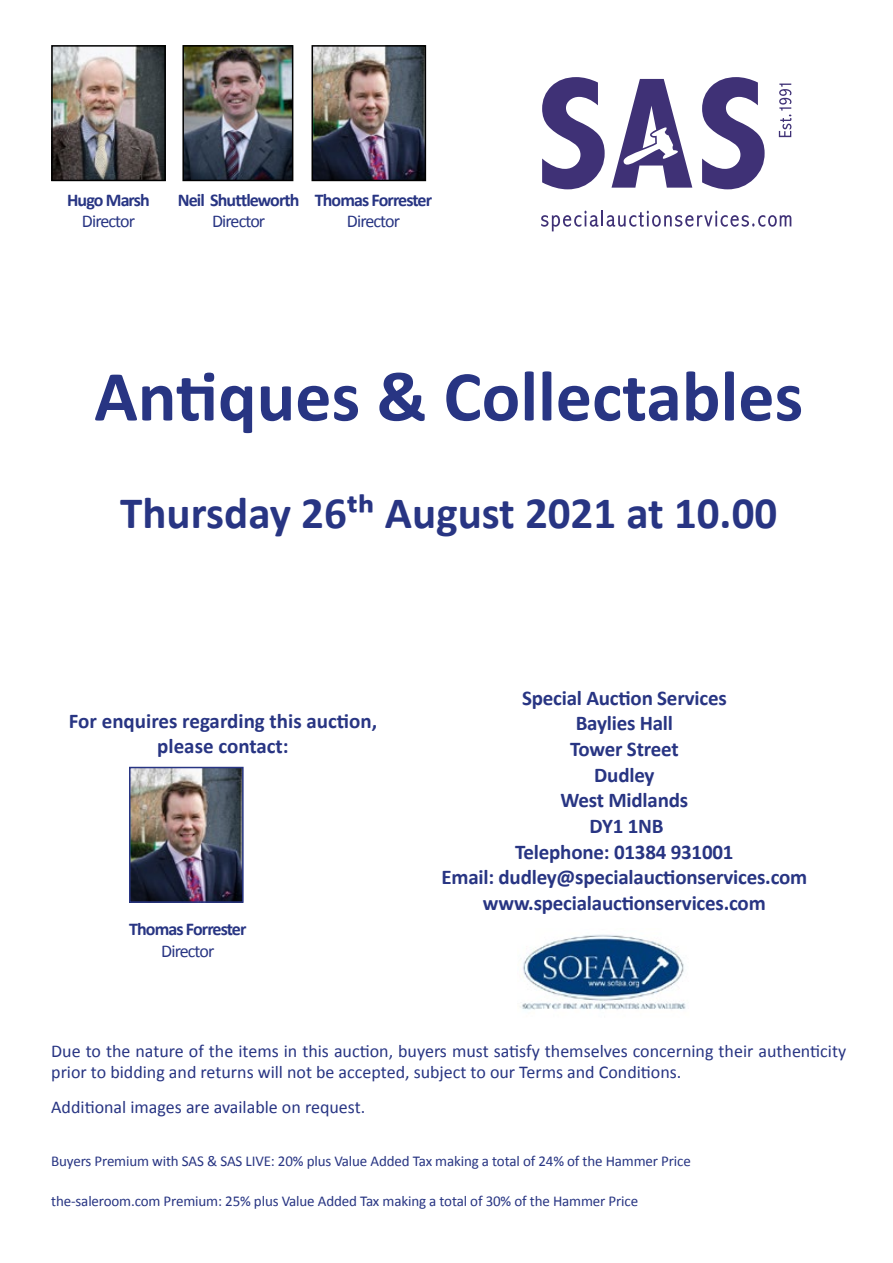
<style>
.page{position:relative;width:893px;height:1263px;background:#fff}
.page>*{position:absolute;margin:0;border:0;box-sizing:border-box;transform-origin:0 0}
.t1{font:700 72px "Calibri";color:#283583}
.t2{font:700 45px "Calibri";color:#283583}
.t3{font:700 21px/25.7px "Calibri";letter-spacing:-.01em;color:#283583;text-align:center}
.t4{font:18px/21.6px "Calibri";color:#283583}
.t5{font:700 18px "Calibri";letter-spacing:-.05em;color:#283583}
.t6{font:18px "Calibri";letter-spacing:-.05em;color:#283583}
.t7{font:15px "Calibri";letter-spacing:-.01em;color:#283583}
</style>
<div class="page">
<svg style="left:541px;top:210px;width:250px;height:21px"></svg>
<svg style="left:779px;top:84px;width:12px;height:53px"></svg>
<svg style="left:542px;top:77px;width:63px;height:112px"></svg>
<svg style="left:702px;top:77px;width:63px;height:112px"></svg>
<svg style="left:611px;top:79px;width:81px;height:109px"></svg>
<img style="left:54px;top:48px;width:109px;height:130px">
<div style="left:51px;top:45px;width:115px;height:136px;border:2px solid #000"></div>
<img style="left:185px;top:48px;width:105px;height:130px">
<div style="left:182px;top:45px;width:111px;height:136px;border:2px solid #000"></div>
<img style="left:314px;top:48px;width:109px;height:130px">
<div style="left:311px;top:45px;width:115px;height:136px;border:2px solid #000"></div>
<img style="left:522px;top:934px;width:164px;height:76px">
<img style="left:132px;top:770px;width:109px;height:130px">
<div style="left:129px;top:767px;width:115px;height:136px;border:2px solid #283583"></div>
<p class="t5" style="left:67px;top:188px;width:84px">Hugo Marsh</p>
<p class="t6" style="left:82px;top:210px;width:55px">Director</p>
<p class="t5" style="left:178px;top:188px;width:123px">Neil Shuttleworth</p>
<p class="t6" style="left:212px;top:210px;width:55px">Director</p>
<p class="t5" style="left:315px;top:188px;width:119px">Thomas Forrester</p>
<p class="t6" style="left:347px;top:210px;width:55px">Director</p>
<h1 class="t1" style="left:94px;top:352px;width:710px">Antiques &amp; Collectables</h1>
<h2 class="t2" style="left:120px;top:485px;width:659px">Thursday 26th August 2021 at 10.00</h2>
<p class="t3" style="left:69px;top:707px;width:310px;line-height:25.2px">For enquires regarding this auction, please contact:</p>
<p class="t5" style="left:129px;top:918px;width:119px">Thomas Forrester</p>
<p class="t6" style="left:161px;top:940px;width:55px">Director</p>
<p class="t3" style="left:441px;top:684px;width:367px">Special Auction Services<br>Baylies Hall<br>Tower Street<br>Dudley<br>West Midlands<br>DY1 1NB<br>Telephone: 01384 931001<br>Email: dudley@specialauctionservices.com www.specialauctionservices.com</p>
<p class="t4" style="left:51px;top:1039px;width:796px">Due to the nature of the items in this auction, buyers must satisfy themselves concerning their authenticity prior to bidding and returns will not be accepted, subject to our Terms and Conditions.</p>
<p class="t4" style="left:51px;top:1095px;width:316px">Additional images are available on request.</p>
<p class="t7" style="left:51px;top:1151px;width:641px">Buyers Premium with SAS &amp; SAS LIVE: 20% plus Value Added Tax making a total of 24% of the Hammer Price</p>
<p class="t7" style="left:51px;top:1191px;width:588px">the-saleroom.com Premium: 25% plus Value Added Tax making a total of 30% of the Hammer Price</p>
</div>
